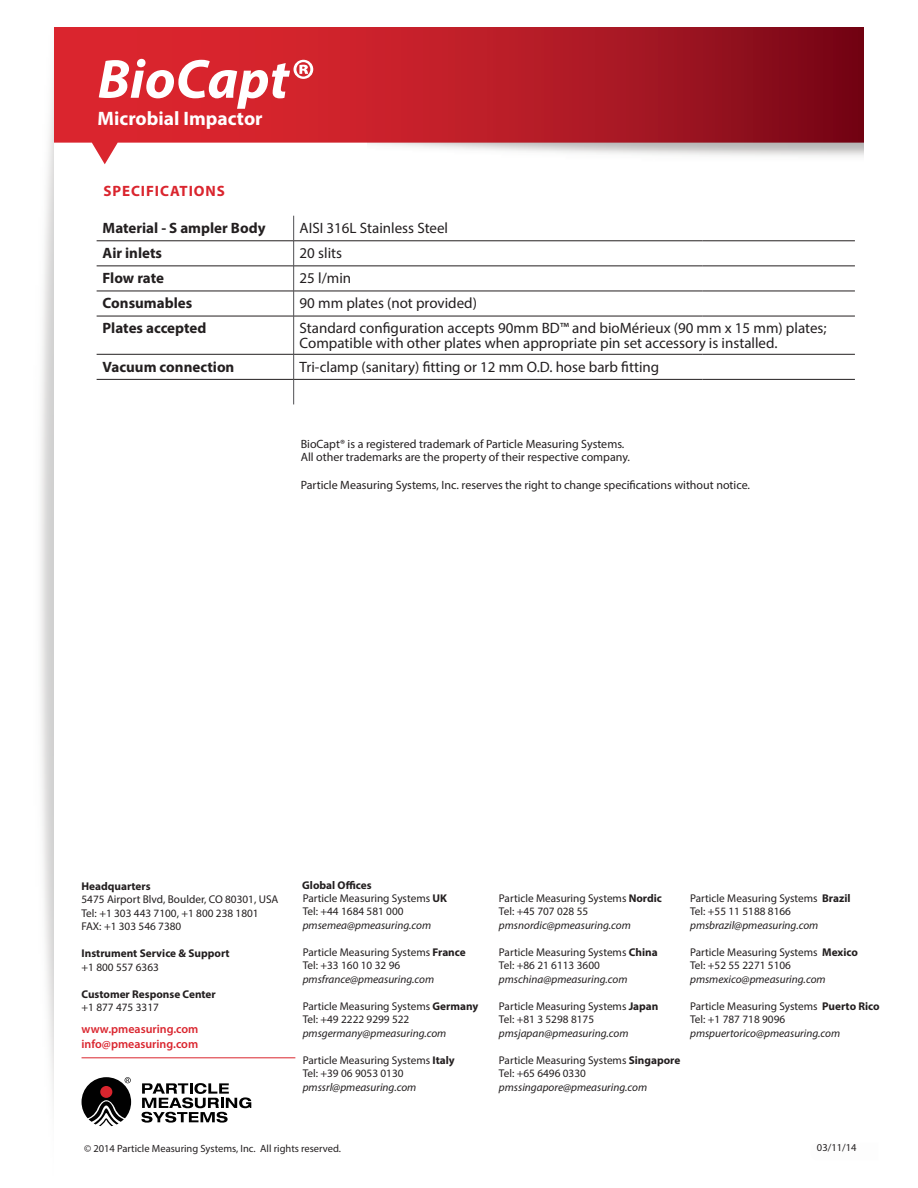
<style>
.page{position:relative;width:918px;height:1188px;background:#fff}
.page>*{position:absolute;margin:0;border:0;box-sizing:border-box;transform-origin:0 0}
.t1{font:italic 700 55.5px "Myriad Pro";color:#fff}
.t2{font:700 19.5px "Myriad Pro";color:#fff}
.t3{font:15px/15px "Myriad Pro";color:#231f20}
.t4{font:700 15px "Myriad Pro";color:#231f20}
.t5{font:700 15px "Myriad Pro";color:#da252e}
.t6{font:12px/13.8px "Myriad Pro";color:#231f20}
.t7{font:600 12px/15px "Myriad Pro";color:#da252e}
.t8{font:11.25px/13.5px "Myriad Pro";color:#231f20}
.t9{font:italic 11.25px "Myriad Pro";color:#231f20}
.t10{font:700 11.25px "Myriad Pro";color:#231f20}
.t11{font:10.5px "Myriad Pro";color:#231f20}
.s1{font-weight:700}
</style>
<div class="page">
<svg style="left:54px;top:27px;width:810px;height:137px;background:#c23c45"></svg>
<hr style="left:82px;top:1057px;width:213px;height:1px;background:#da252e">
<svg style="left:141px;top:1083px;width:110px;height:40px"></svg>
<svg style="left:82px;top:1077px;width:49px;height:49px"></svg>
<div style="left:100px;top:1086px;width:12px;height:12px;background:#da252e;border-radius:50%"></div>
<hr style="left:294px;top:241px;width:408px;height:1px;background:#231f20">
<hr style="left:702px;top:241px;width:153px;height:1px;background:#231f20">
<hr style="left:294px;top:266px;width:408px;height:1px;background:#231f20">
<hr style="left:702px;top:266px;width:153px;height:1px;background:#231f20">
<hr style="left:294px;top:291px;width:408px;height:1px;background:#231f20">
<hr style="left:702px;top:291px;width:153px;height:1px;background:#231f20">
<hr style="left:294px;top:316px;width:408px;height:1px;background:#231f20">
<hr style="left:702px;top:316px;width:153px;height:1px;background:#231f20">
<hr style="left:294px;top:354px;width:408px;height:1px;background:#231f20">
<hr style="left:702px;top:354px;width:153px;height:1px;background:#231f20">
<hr style="left:294px;top:379px;width:408px;height:1px;background:#231f20">
<hr style="left:702px;top:379px;width:153px;height:1px;background:#231f20">
<svg style="left:293px;top:216px;width:1px;height:100px"></svg>
<hr style="left:293px;top:316px;width:1px;height:38px;background:#636366">
<svg style="left:293px;top:355px;width:1px;height:49px"></svg>
<hr style="left:97px;top:241px;width:197px;height:1px;background:#231f20">
<hr style="left:97px;top:266px;width:197px;height:1px;background:#231f20">
<hr style="left:97px;top:291px;width:197px;height:1px;background:#231f20">
<hr style="left:97px;top:316px;width:197px;height:1px;background:#231f20">
<hr style="left:97px;top:354px;width:197px;height:1px;background:#231f20">
<hr style="left:97px;top:379px;width:197px;height:1px;background:#231f20">
<h1 class="t1" style="left:98px;top:43px;width:216px">BioCapt®</h1>
<h2 class="t2" style="left:98px;top:105px;width:167px">Microbial Impactor</h2>
<h3 class="t5" style="left:104px;top:181px;width:10px">specifications</h3>
<h3 class="t4" style="left:103px;top:218px;width:164px">Material - S ampler Body</h3>
<h3 class="t3" style="left:300px;top:220px;width:150px">AISI 316L Stainless Steel</h3>
<h3 class="t4" style="left:103px;top:243px;width:61px">Air inlets</h3>
<h3 class="t3" style="left:300px;top:245px;width:44px">20 slits</h3>
<h3 class="t4" style="left:103px;top:268px;width:63px">Flow rate</h3>
<h3 class="t3" style="left:300px;top:270px;width:53px">25 l/min</h3>
<h3 class="t4" style="left:103px;top:293px;width:91px">Consumables</h3>
<h3 class="t3" style="left:300px;top:295px;width:179px">90 mm plates (not provided)</h3>
<h3 class="t4" style="left:103px;top:318px;width:105px">Plates accepted</h3>
<h3 class="t3" style="left:300px;top:321px;width:529px">Standard configuration accepts 90mm BD™ and bioMérieux (90 mm x 15 mm) plates;<br>Compatible with other plates when appropriate pin set accessory is installed.</h3>
<h3 class="t4" style="left:103px;top:357px;width:133px">Vacuum connection</h3>
<h3 class="t3" style="left:300px;top:359px;width:361px">Tri-clamp (sanitary) fitting or 12 mm O.D. hose barb fitting</h3>
<p class="t6" style="left:301px;top:436px;width:331px">BioCapt® is a registered trademark of Particle Measuring Systems.<br>All other trademarks are the property of their respective company.</p>
<p class="t6" style="left:301px;top:478px;width:451px">Particle Measuring Systems, Inc. reserves the right to change specifications without notice.</p>
<p class="t10" style="left:82px;top:879px;width:71px">Headquarters</p>
<p class="t8" style="left:82px;top:892px;width:198px">5475 Airport Blvd, Boulder, CO 80301, USA<br>Tel: +1 303 443 7100, +1 800 238 1801<br>FAX: +1 303 546 7380</p>
<p class="t10" style="left:82px;top:946px;width:150px">Instrument Service &amp; Support</p>
<p class="t8" style="left:82px;top:960px;width:79px">+1 800 557 6363</p>
<p class="t10" style="left:82px;top:987px;width:136px">Customer Response Center</p>
<p class="t8" style="left:82px;top:1000px;width:79px">+1 877 475 3317</p>
<p class="t7" style="left:82px;top:1021px;width:118px">www.pmeasuring.com info@pmeasuring.com</p>
<p class="t10" style="left:302px;top:878px;width:71px">Global Offices</p>
<p class="t8" style="left:303px;top:891px;width:146px">Particle Measuring Systems <span class="s1">UK<br></span>Tel: +44 1684 581 000</p>
<p class="t9" style="left:303px;top:918px;width:130px">pmsemea@pmeasuring.com</p>
<p class="t8" style="left:303px;top:945px;width:165px">Particle Measuring Systems <span class="s1">France<br></span>Tel: +33 160 10 32 96</p>
<p class="t9" style="left:303px;top:972px;width:133px">pmsfrance@pmeasuring.com</p>
<p class="t8" style="left:303px;top:999px;width:177px">Particle Measuring Systems <span class="s1">Germany<br></span>Tel: +49 2222 9299 522</p>
<p class="t9" style="left:303px;top:1026px;width:145px">pmsgermany@pmeasuring.com</p>
<p class="t8" style="left:303px;top:1053px;width:154px">Particle Measuring Systems <span class="s1">Italy<br></span>Tel: +39 06 9053 0130</p>
<p class="t9" style="left:303px;top:1080px;width:115px">pmssrl@pmeasuring.com</p>
<p class="t8" style="left:499px;top:891px;width:165px">Particle Measuring Systems <span class="s1">Nordic<br></span>Tel: +45 707 028 55</p>
<p class="t9" style="left:499px;top:918px;width:133px">pmsnordic@pmeasuring.com</p>
<p class="t8" style="left:499px;top:945px;width:160px">Particle Measuring Systems <span class="s1">China<br></span>Tel: +86 21 6113 3600</p>
<p class="t9" style="left:499px;top:972px;width:130px">pmschina@pmeasuring.com</p>
<p class="t8" style="left:499px;top:999px;width:161px">Particle Measuring Systems <span class="s1">Japan<br></span>Tel: +81 3 5298 8175</p>
<p class="t9" style="left:499px;top:1026px;width:131px">pmsjapan@pmeasuring.com</p>
<p class="t8" style="left:499px;top:1053px;width:183px">Particle Measuring Systems <span class="s1">Singapore<br></span>Tel: +65 6496 0330</p>
<p class="t9" style="left:499px;top:1080px;width:150px">pmssingapore@pmeasuring.com</p>
<p class="t8" style="left:690px;top:891px;width:162px">Particle Measuring Systems <span class="s1">Brazil<br></span>Tel: +55 11 5188 8166</p>
<p class="t9" style="left:690px;top:918px;width:130px">pmsbrazil@pmeasuring.com</p>
<p class="t8" style="left:690px;top:945px;width:169px">Particle Measuring Systems <span class="s1">Mexico<br></span>Tel: +52 55 2271 5106</p>
<p class="t9" style="left:690px;top:972px;width:137px">pmsmexico@pmeasuring.com</p>
<p class="t8" style="left:690px;top:999px;width:191px">Particle Measuring Systems <span class="s1">Puerto Rico<br></span>Tel: +1 787 718 9096</p>
<p class="t9" style="left:690px;top:1026px;width:152px">pmspuertorico@pmeasuring.com</p>
<p class="t11" style="left:84px;top:1142px;width:258px">© 2014 Particle Measuring Systems, Inc. All rights reserved.</p>
<p class="t11" style="left:817px;top:1141px;width:41px">03/11/14</p>
</div>
